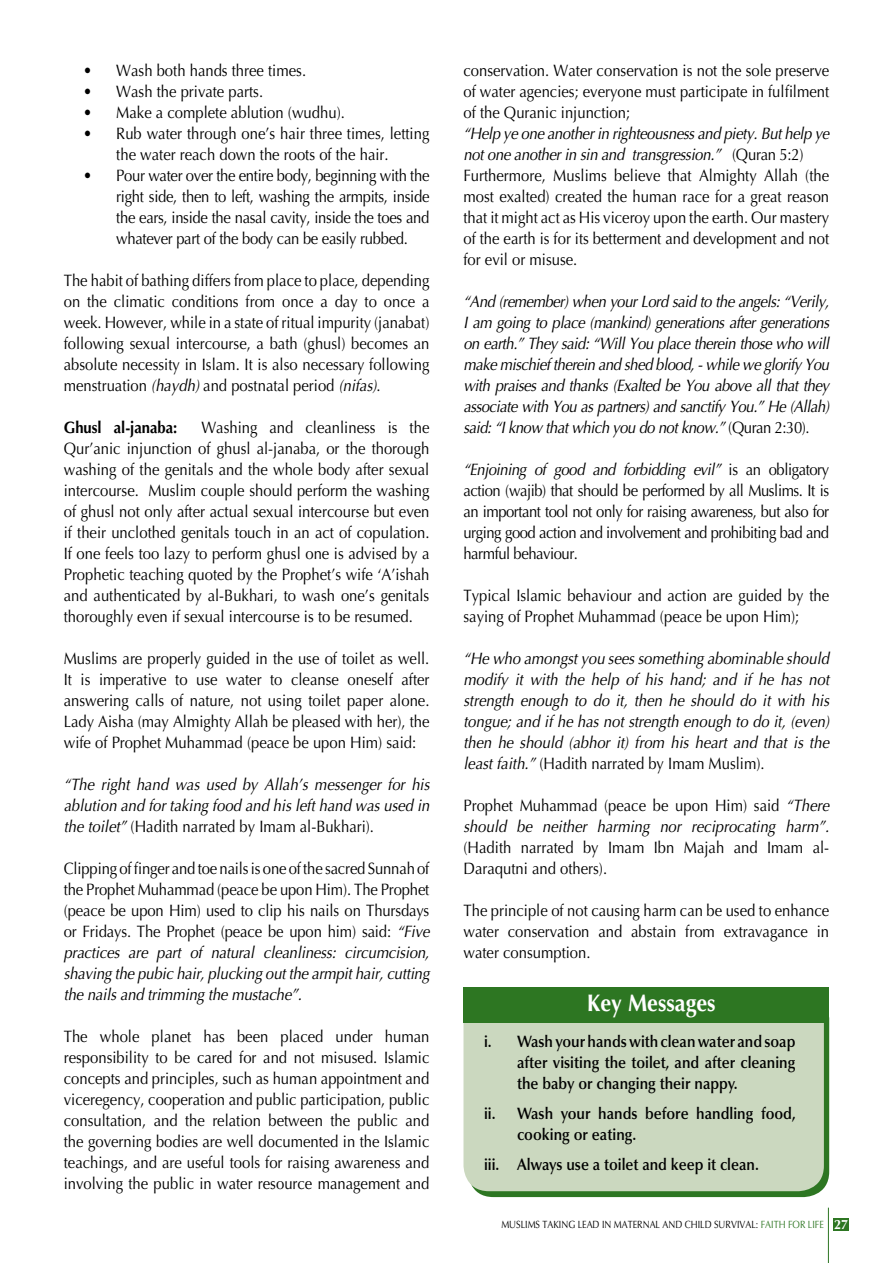
<style>
.page{position:relative;width:893px;height:1263px;background:#fff}
.page>*{position:absolute;margin:0;border:0;box-sizing:border-box;transform-origin:0 0}
.t1{font:700 24px "Optima";color:#fff;scale:.9 1}
.t2{font:16.5px/21px "Optima";color:#000;text-align:justify;scale:.9 1}
.t3{font:italic 16.5px/21px "Optima";color:#000;text-align:justify;scale:.9 1}
.t4{font:600 16.5px/21px "Optima";color:#000;text-align:justify;scale:.9 1}
.t5{font:700 16.5px "Optima";color:#000;scale:.9 1}
.t6{font:10.5px "Optima";color:#000;scale:.85 1}
.s1{font-style:italic}
.s2{font-style:normal}
.s3{color:#2d7622}
.s4{font-weight:700;font-size:13.5px;color:#fff}
</style>
<div class="page">
<hr style="left:828px;top:1208px;width:1px;height:55px;background:#2d7622">
<div style="left:833px;top:1219px;width:16px;height:12px;background:#2d7622"></div>
<div style="left:468px;top:993px;width:361px;height:204px;background:#2d7622;border-radius:26px"></div>
<div style="left:463px;top:988px;width:361px;height:203px;background:#cbd8bf;border-radius:26px"></div>
<div style="left:463px;top:987px;width:366px;height:35px;background:#2d7622"></div>
<p class="t2" style="left:83px;top:60px;width:249px">• Wash both hands three times.</p>
<p class="t2" style="left:83px;top:81px;width:201px">• Wash the private parts.</p>
<p class="t2" style="left:83px;top:102px;width:292px">• Make a complete ablution (wudhu).</p>
<p class="t2" style="left:83px;top:123px;width:386px;text-align:center">• Rub water through one’s hair three times, letting the water reach down the roots of the hair.</p>
<p class="t2" style="left:116px;top:165px;width:349px;text-indent:-33px">• Pour water over the entire body, beginning with the right side, then to left, washing the armpits, inside the ears, inside the nasal cavity, inside the toes and whatever part of the body can be easily rubbed.</p>
<p class="t2" style="left:64px;top:270px;width:408px">The habit of bathing differs from place to place, depending on the climatic conditions from once a day to once a week. However, while in a state of ritual impurity (janabat) following sexual intercourse, a bath (ghusl) becomes an absolute necessity in Islam. It is also necessary following menstruation <span class="s1">(haydh)</span> and postnatal period <span class="s1">(nifas)</span>.</p>
<p class="t5" style="left:64px;top:418px;width:128px">Ghusl al-janaba:</p>
<p class="t2" style="left:64px;top:417px;width:408px;text-indent:138px">Washing and cleanliness is the Qur’anic injunction of ghusl al-janaba, or the thorough washing of the genitals and the whole body after sexual intercourse. Muslim couple should perform the washing of ghusl not only after actual sexual intercourse but even if their unclothed genitals touch in an act of copulation.<br>If one feels too lazy to perform ghusl one is advised by a Prophetic teaching quoted by the Prophet’s wife ‘A’ishah and authenticated by al-Bukhari, to wash one’s genitals thoroughly even if sexual intercourse is to be resumed.</p>
<p class="t2" style="left:64px;top:648px;width:408px">Muslims are properly guided in the use of toilet as well.<br>It is imperative to use water to cleanse oneself after answering calls of nature, not using toilet paper alone.<br>Lady Aisha (may Almighty Allah be pleased with her), the wife of Prophet Muhammad (peace be upon Him) said:</p>
<p class="t3" style="left:64px;top:774px;width:408px">“The right hand was used by Allah’s messenger for his ablution and for taking food and his left hand was used in the toilet” <span class="s2">(Hadith narrated by Imam al-Bukhari).</span></p>
<p class="t2" style="left:64px;top:858px;width:408px">Clipping of finger and toe nails is one of the sacred Sunnah of the Prophet Muhammad (peace be upon Him). The Prophet (peace be upon Him) used to clip his nails on Thursdays or Fridays. The Prophet (peace be upon him) said: <span class="s1">“Five practices are part of natural cleanliness: circumcision, shaving the pubic hair, plucking out the armpit hair, cutting the nails and trimming the mustache”.</span></p>
<p class="t2" style="left:64px;top:1026px;width:408px">The whole planet has been placed under human responsibility to be cared for and not misused. Islamic concepts and principles, such as human appointment and viceregency, cooperation and public participation, public consultation, and the relation between the public and the governing bodies are well documented in the Islamic teachings, and are useful tools for raising awareness and involving the public in water resource management and</p>
<p class="t2" style="left:463px;top:60px;width:408px;text-align:left">conservation. Water conservation is not the sole preserve of water agencies; everyone must participate in fulfilment of the Quranic injunction;<br><span class="s1">“Help ye one another in righteousness and piety. But help ye not one another in sin and transgression.”</span> (Quran 5:2)<br>Furthermore, Muslims believe that Almighty Allah (the most exalted) created the human race for a great reason that it might act as His viceroy upon the earth. Our mastery of the earth is for its betterment and development and not for evil or misuse.</p>
<p class="t3" style="left:463px;top:291px;width:408px">“And (remember) when your Lord said to the angels: “Verily, I am going to place (mankind) generations after generations on earth.” They said: “Will You place therein those who will make mischief therein and shed blood, - while we glorify You with praises and thanks (Exalted be You above all that they associate with You as partners) and sanctify You.” He (Allah) said: “I know that which you do not know.” <span class="s2">(Quran 2:30).</span></p>
<p class="t2" style="left:463px;top:459px;width:408px"><span class="s1">“Enjoining of good and forbidding evil”</span> is an obligatory action (wajib) that should be performed by all Muslims. It is an important tool not only for raising awareness, but also for urging good action and involvement and prohibiting bad and harmful behaviour.</p>
<p class="t2" style="left:463px;top:585px;width:408px">Typical Islamic behaviour and action are guided by the saying of Prophet Muhammad (peace be upon Him);</p>
<p class="t3" style="left:463px;top:648px;width:408px">“He who amongst you sees something abominable should modify it with the help of his hand; and if he has not strength enough to do it, then he should do it with his tongue; and if he has not strength enough to do it, (even) then he should (abhor it) from his heart and that is the least faith.” <span class="s2">(Hadith narrated by Imam Muslim).</span></p>
<p class="t2" style="left:463px;top:795px;width:408px">Prophet Muhammad (peace be upon Him) said <span class="s1">“There should be neither harming nor reciprocating harm”. </span>(Hadith narrated by Imam Ibn Majah and Imam al-Daraqutni and others).</p>
<p class="t2" style="left:463px;top:900px;width:408px">The principle of not causing harm can be used to enhance water conservation and abstain from extravagance in water consumption.</p>
<p class="t1" style="left:587px;top:989px;width:144px">Key Messages</p>
<p class="t4" style="left:517px;top:1031px;width:311px;text-indent:-33px">i. Wash your handswith cleanwater and soap after visiting the toilet, and after cleaning the baby or changing their nappy.</p>
<p class="t4" style="left:517px;top:1103px;width:311px;text-indent:-33px">ii. Wash your hands before handling food, cooking or eating.</p>
<p class="t4" style="left:484px;top:1154px;width:307px">iii. Always use a toilet and keep it clean.</p>
<p class="t6" style="left:501px;top:1219px;width:401px">MUSLIMS TAKING LEAD IN MATERNAL AND CHILD SURVIVAL: <span class="s3">FAITH FOR LIFE</span> <span class="s4">27</span></p>
</div>
